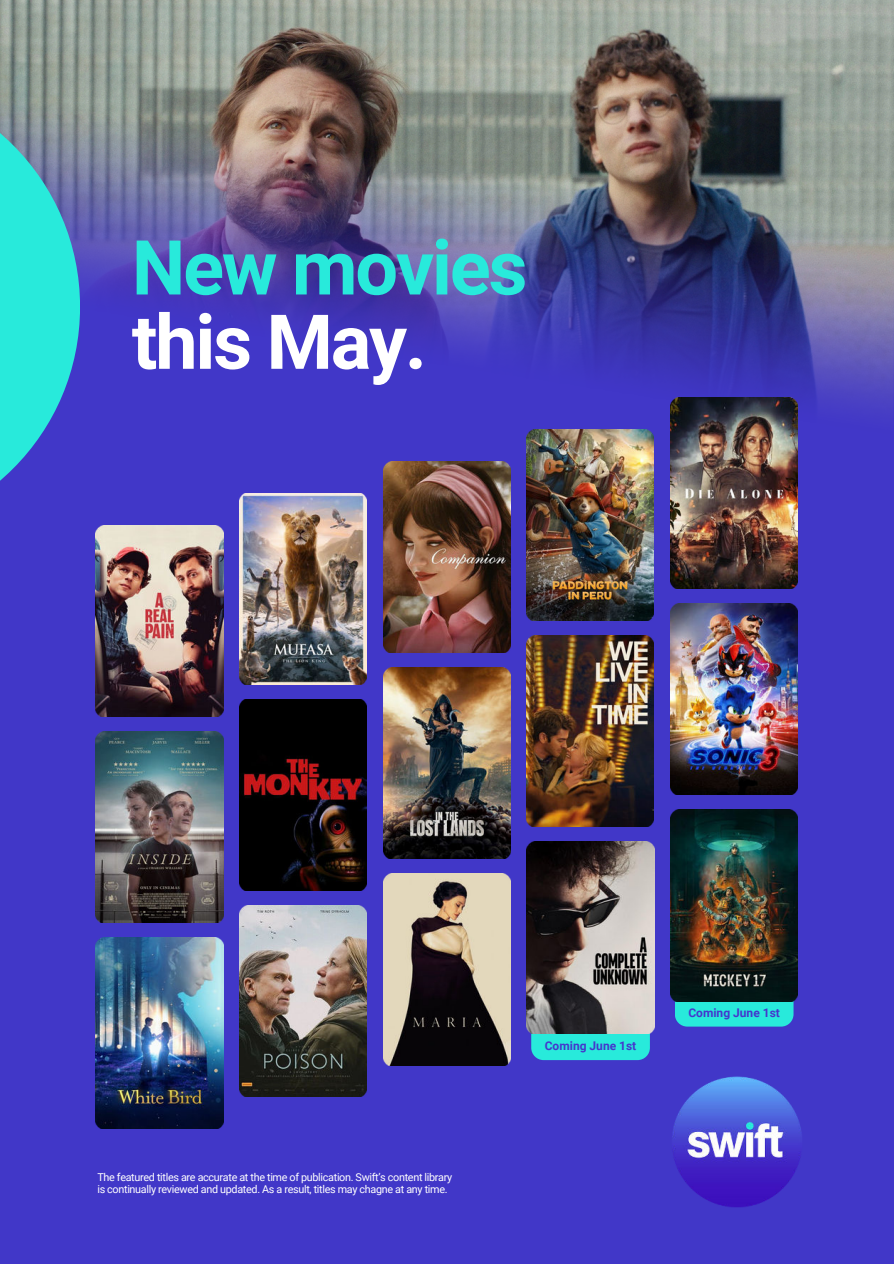
<style>
.page{position:relative;width:894px;height:1264px;background:#fff}
.page>*{position:absolute;margin:0;border:0;box-sizing:border-box;transform-origin:0 0}
.t1{font:700 75.75px "Roboto";letter-spacing:-.03em;color:#28eadb}
.t2{font:700 75.75px "Roboto";letter-spacing:-.03em;color:#fff}
.t3{font:700 12px "Roboto";color:#4537cc}
.t4{font:10.8px/12.6px "Roboto";letter-spacing:-.03em;color:#fff}
</style>
<div class="page">
<img style="left:0;top:0;width:893px;height:20px">
<img style="left:0;top:20px;width:893px;height:1243px">
<img style="left:96px;top:525px;width:127px;height:191px">
<img style="left:239px;top:493px;width:127px;height:191px">
<img style="left:383px;top:461px;width:127px;height:191px">
<img style="left:526px;top:429px;width:127px;height:191px">
<img style="left:670px;top:397px;width:127px;height:191px">
<img style="left:96px;top:731px;width:127px;height:191px">
<img style="left:239px;top:699px;width:127px;height:191px">
<img style="left:383px;top:667px;width:127px;height:191px">
<img style="left:526px;top:635px;width:127px;height:191px">
<img style="left:670px;top:603px;width:127px;height:191px">
<img style="left:96px;top:937px;width:127px;height:191px">
<img style="left:239px;top:905px;width:127px;height:191px">
<img style="left:383px;top:873px;width:127px;height:192px">
<div style="left:531px;top:993px;width:118px;height:67px;background:#28eadb;border-radius:12px"></div>
<img style="left:526px;top:841px;width:127px;height:192px">
<div style="left:674px;top:959px;width:119px;height:67px;background:#28eadb;border-radius:12px"></div>
<img style="left:670px;top:809px;width:127px;height:192px">
<img style="left:670px;top:1075px;width:131px;height:132px">
<svg style="left:0;top:78px;width:80px;height:457px;background:#42a7c6"></svg>
<h1 class="t1" style="left:132px;top:214px;width:397px">New movies</h1>
<h1 class="t2" style="left:132px;top:289px;width:296px">this May.</h1>
<p class="t4" style="left:97px;top:1170px;width:356px">The featured titles are accurate at the time of publication. Swift’s content library is continually reviewed and updated. As a result, titles may chagne at any time.</p>
<p class="t3" style="left:544px;top:1037px;width:93px">Coming June 1st</p>
<p class="t3" style="left:688px;top:1004px;width:93px">Coming June 1st</p>
</div>
